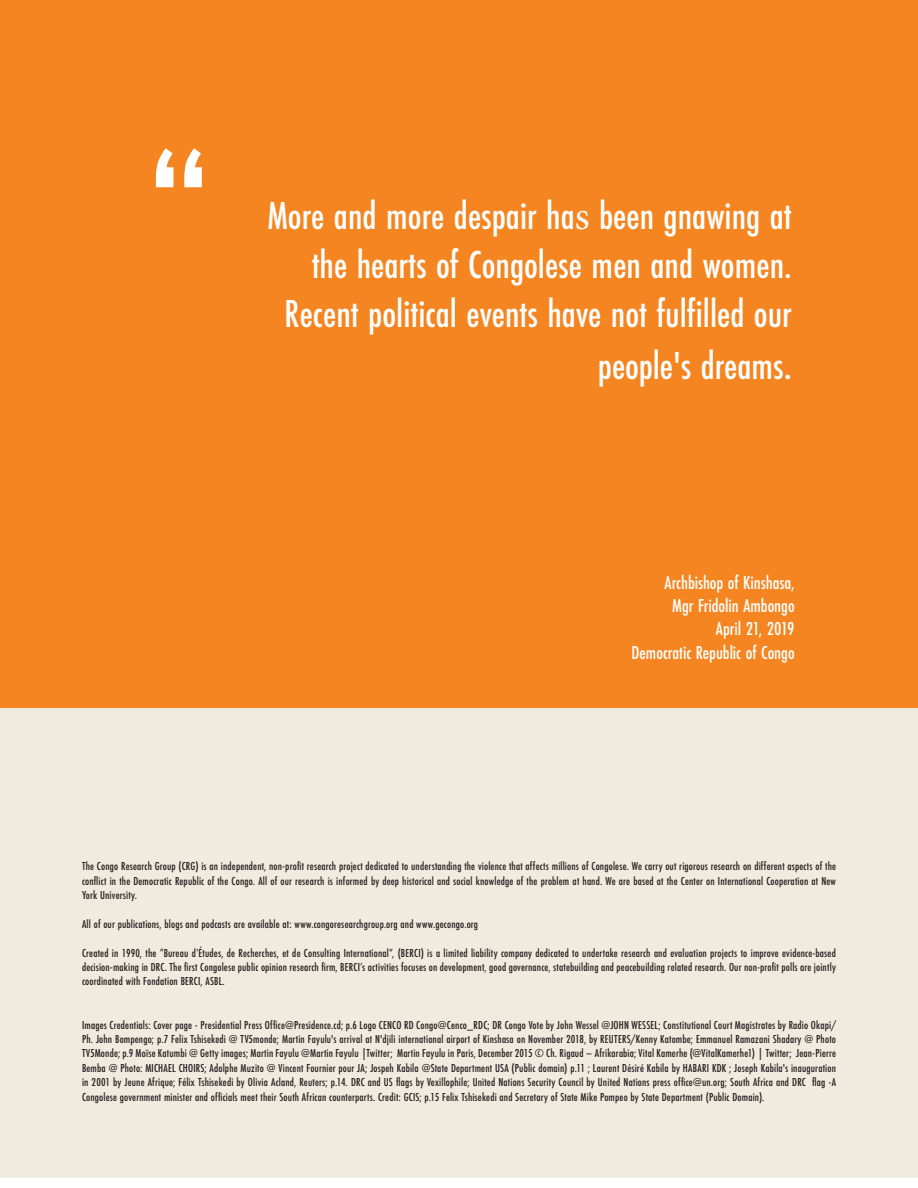
<style>
.page{position:relative;width:918px;height:1188px;background:#fff}
.page>*{position:absolute;margin:0;border:0;box-sizing:border-box;transform-origin:0 0}
.t1{font:700 142.5px "Century Gothic";color:#fff}
.t2{font:500 40.5px/49.9px "Futura PT Cond";color:#fff;text-align:right}
.t3{font:500 19.5px/23.4px "Futura PT Cond";letter-spacing:-.005em;color:#fff;text-align:right}
.t4{font:500 12px/14.4px "Futura PT Cond";letter-spacing:.015em;color:#231f20;text-align:justify}
.s1{font-family:"Minion Pro";font-weight:400}
.s2{font-size:43.5px}
</style>
<div class="page">
<div style="left:0;top:708px;width:918px;height:470px;background:#f1eade"></div>
<div style="left:0;top:0;width:918px;height:708px;background:#f58520"></div>
<h1 class="t1" style="left:145px;top:93px;width:70px">“</h1>
<h2 class="t2" style="left:267px;top:190px;width:526px">More and more despair ha<span class="s1">s</span> been gnawing at the hearts of Congolese men and women.<br>Recent political events have not fulfilled our people's dreams<span class="s2">.</span></h2>
<h3 class="t3" style="left:632px;top:570px;width:165px">Archbishop of Kinshasa,<br>Mgr Fridolin Ambongo<br>April 21, 2019<br>Democratic Republic of Congo</h3>
<p class="t4" style="left:82px;top:859px;width:756px">The Congo Research Group (CRG) is an independent, non-profit research project dedicated to understanding the violence that affects millions of Congolese. We carry out rigorous research on different aspects of the conflict in the Democratic Republic of the Congo. All of our research is informed by deep historical and social knowledge of the problem at hand. We are based at the Center on International Cooperation at New York University.</p>
<p class="t4" style="left:82px;top:917px;width:398px">All of our publications, blogs and podcasts are available at: www.congoresearchgroup.org and www.gecongo.org</p>
<p class="t4" style="left:82px;top:945px;width:755px">Created in 1990, the “Bureau d’Études, de Recherches, et de Consulting International”, (BERCI) is a limited liability company dedicated to undertake research and evaluation projects to improve evidence-based decision-making in DRC. The first Congolese public opinion research firm, BERCI’s activities focuses on development, good governance, statebuilding and peacebuilding related research. Our non-profit polls are jointly coordinated with Fondation BERCI, ASBL.</p>
<p class="t4" style="left:82px;top:1017px;width:756px">Images Credentials: Cover page - Presidential Press Office@Presidence.cd; p.6 Logo CENCO RD Congo@Cenco_RDC; DR Congo Vote by John Wessel @JOHN WESSEL; Constitutional Court Magistrates by Radio Okapi/ Ph. John Bompengo; p.7 Felix Tshisekedi @ TV5monde; Martin Fayulu's arrival at N'djili international airport of Kinshasa on November 2018, by REUTERS/Kenny Katombe; Emmanuel Ramazani Shadary @ Photo TV5Monde; p.9 Moïse Katumbi @ Getty images; Martin Fayulu @Martin Fayulu |Twitter; Martin Fayulu in Paris, December 2015 © Ch. Rigaud – Afrikarabia; Vital Kamerhe (@VitalKamerhe1) | Twitter; Jean-Pierre Bemba @ Photo: MICHAEL CHOIRS; Adolphe Muzito @ Vincent Fournier pour JA; Jospeh Kabila @State Department USA (Public domain) p.11 ; Laurent Désiré Kabila by HABARI KDK ; Joseph Kabila's inauguration in 2001 by Jeune Afrique; Félix Tshisekedi by Olivia Acland, Reuters; p.14. DRC and US flags by Vexillophile; United Nations Security Council by United Nations press office@un.org; South Africa and DRC flag -A Congolese government minister and officials meet their South African counterparts. Credit: GCIS; p.15 Felix Tshisekedi and Secretary of State Mike Pompeo by State Department (Public Domain).</p>
</div>
